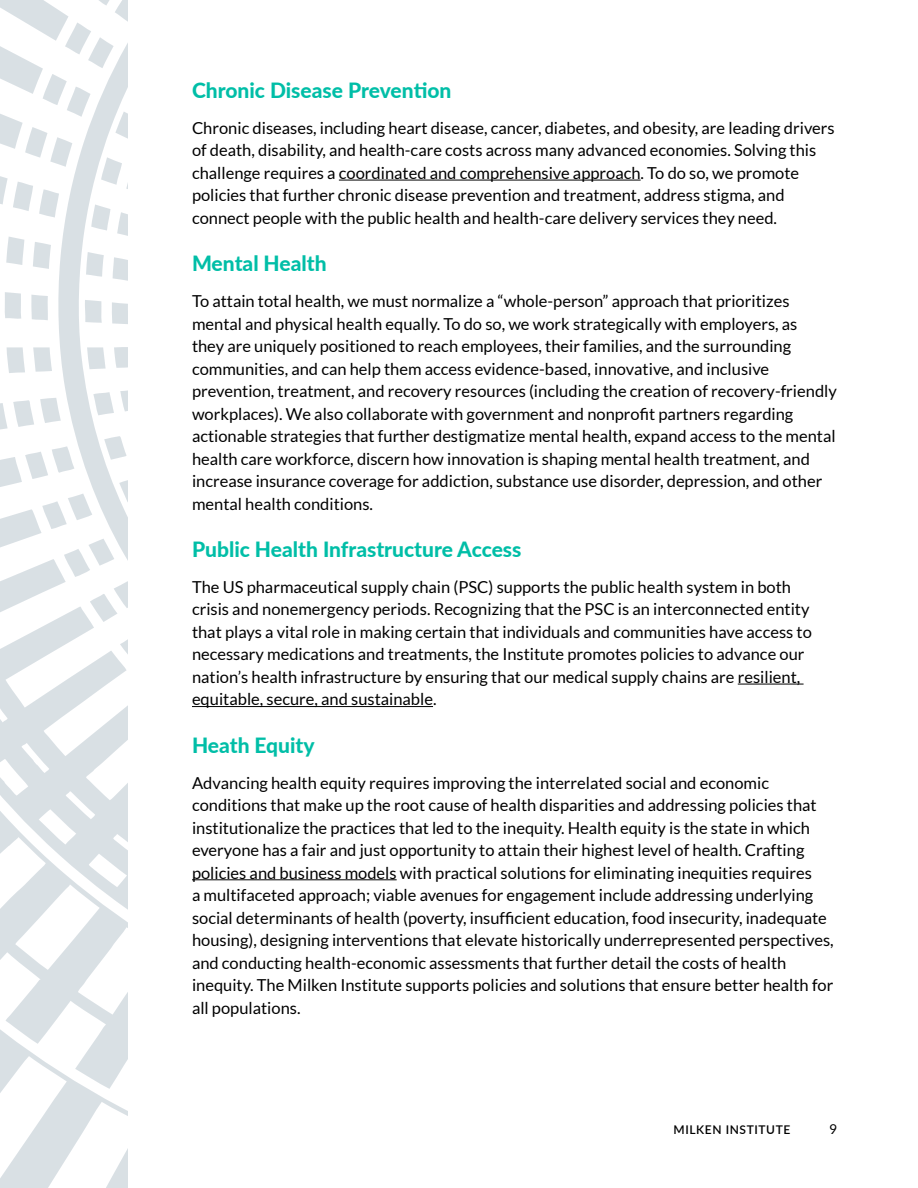
<style>
.page{position:relative;width:918px;height:1188px;background:#fff}
.page>*{position:absolute;margin:0;border:0;box-sizing:border-box;transform-origin:0 0}
.t1{font:800 21px "Lato";color:#00bea7}
.t2{font:16.5px/22.5px "Lato";color:#000}
.t3{font:13.5px "Lato";color:#000}
.t4{font:600 12px "Lato";letter-spacing:.05em;color:#000}
</style>
<div class="page">
<hr style="left:339px;top:180px;width:302px;height:1px;background:#000">
<hr style="left:738px;top:684px;width:66px;height:1px;background:#000">
<hr style="left:192px;top:706px;width:241px;height:1px;background:#000">
<hr style="left:192px;top:879px;width:205px;height:1px;background:#000">
<svg style="left:0;top:0;width:128px;height:1188px"></svg>
<p class="t1" style="left:192px;top:75px;width:261px">Chronic Disease Prevention</p>
<p class="t2" style="left:192px;top:117px;width:644px">Chronic diseases, including heart disease, cancer, diabetes, and obesity, are leading drivers of death, disability, and health-care costs across many advanced economies. Solving this challenge requires a coordinated and comprehensive approach. To do so, we promote policies that further chronic disease prevention and treatment, address stigma, and connect people with the public health and health-care delivery services they need.</p>
<p class="t1" style="left:192px;top:248px;width:136px">Mental Health</p>
<p class="t2" style="left:192px;top:290px;width:646px">To attain total health, we must normalize a “whole-person” approach that prioritizes mental and physical health equally. To do so, we work strategically with employers, as<br>they are uniquely positioned to reach employees, their families, and the surrounding communities, and can help them access evidence-based, innovative, and inclusive prevention, treatment, and recovery resources (including the creation of recovery-friendly workplaces). We also collaborate with government and nonprofit partners regarding actionable strategies that further destigmatize mental health, expand access to the mental health care workforce, discern how innovation is shaping mental health treatment, and increase insurance coverage for addiction, substance use disorder, depression, and other mental health conditions.</p>
<p class="t1" style="left:192px;top:534px;width:331px">Public Health Infrastructure Access</p>
<p class="t2" style="left:192px;top:576px;width:621px">The US pharmaceutical supply chain (PSC) supports the public health system in both crisis and nonemergency periods. Recognizing that the PSC is an interconnected entity that plays a vital role in making certain that individuals and communities have access to necessary medications and treatments, the Institute promotes policies to advance our nation’s health infrastructure by ensuring that our medical supply chains are resilient, equitable, secure, and sustainable.</p>
<p class="t1" style="left:192px;top:729px;width:124px">Heath Equity</p>
<p class="t2" style="left:192px;top:771px;width:643px">Advancing health equity requires improving the interrelated social and economic conditions that make up the root cause of health disparities and addressing policies that institutionalize the practices that led to the inequity. Health equity is the state in which everyone has a fair and just opportunity to attain their highest level of health. Crafting policies and business models with practical solutions for eliminating inequities requires<br>a multifaceted approach; viable avenues for engagement include addressing underlying social determinants of health (poverty, insufficient education, food insecurity, inadequate housing), designing interventions that elevate historically underrepresented perspectives, and conducting health-economic assessments that further detail the costs of health inequity. The Milken Institute supports policies and solutions that ensure better health for all populations.</p>
<p class="t4" style="left:673px;top:1121px;width:118px">MILKEN INSTITUTE</p>
<p class="t3" style="left:829px;top:1122px;width:9px">9</p>
</div>
